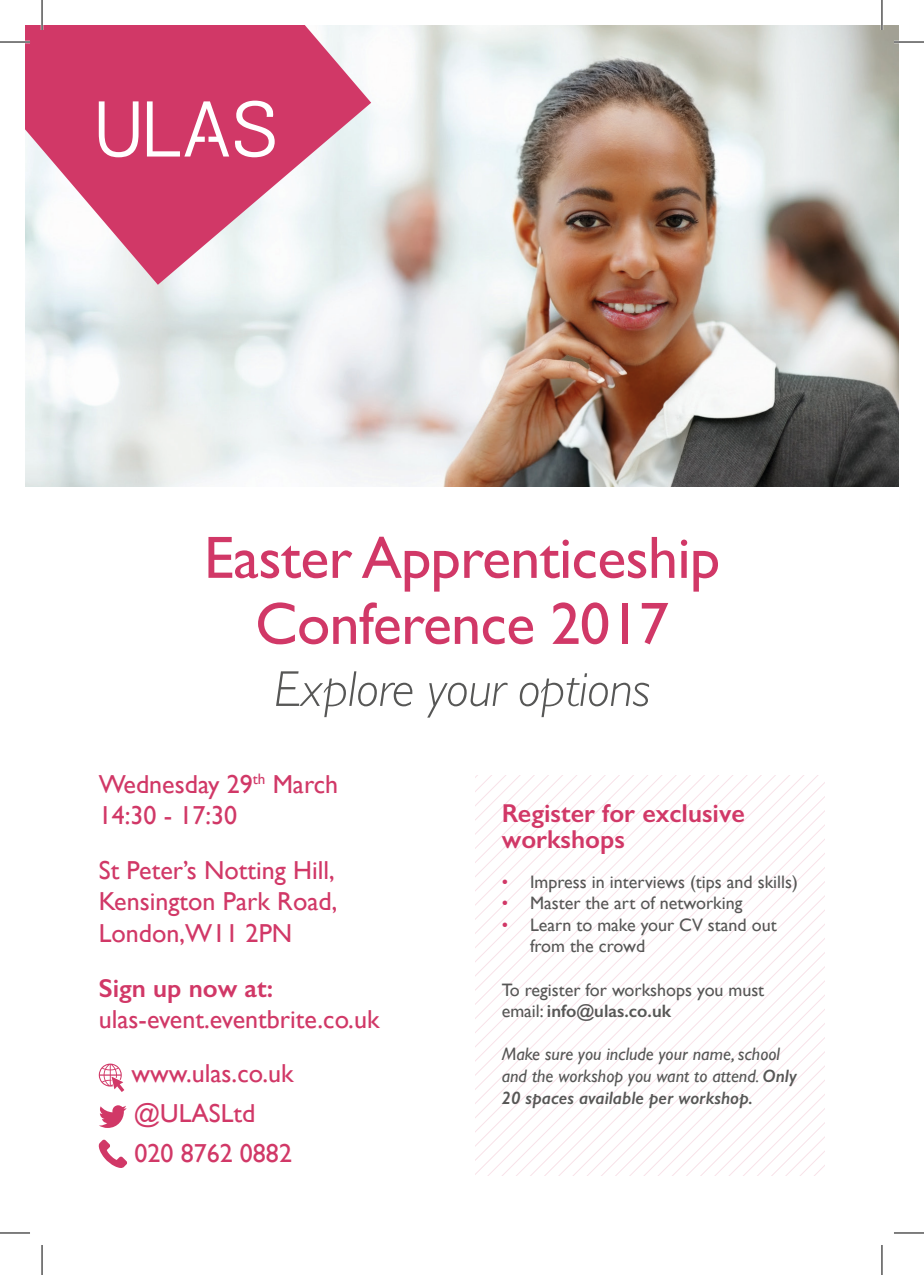
<style>
.page{position:relative;width:924px;height:1275px;background:#fff}
.page>*{position:absolute;margin:0;border:0;box-sizing:border-box;transform-origin:0 0}
.t1{font:60px "Gill Sans";letter-spacing:-.01em;color:#d13867}
.t2{font:italic 300 50.8px "Gill Sans";letter-spacing:-.01em;color:#575756}
.t3{font:26px "Gill Sans";color:#d13867}
.t4{font:600 26px/26px "Gill Sans";color:#d13867}
.t5{font:18px/21.6px "Gill Sans";color:#575756}
.t6{font:italic 18px/21.6px "Gill Sans";color:#575756}
.s1{color:#d13867}
.s2{font-weight:600}
</style>
<div class="page">
<svg style="left:483px;top:775px;width:14px;height:400px"></svg>
<svg style="left:497px;top:775px;width:14px;height:400px"></svg>
<svg style="left:511px;top:775px;width:14px;height:400px"></svg>
<svg style="left:525px;top:775px;width:14px;height:400px"></svg>
<svg style="left:539px;top:775px;width:15px;height:400px"></svg>
<svg style="left:554px;top:775px;width:14px;height:400px"></svg>
<svg style="left:568px;top:775px;width:14px;height:400px"></svg>
<svg style="left:582px;top:775px;width:14px;height:400px"></svg>
<svg style="left:596px;top:775px;width:14px;height:400px"></svg>
<svg style="left:610px;top:775px;width:15px;height:400px"></svg>
<svg style="left:625px;top:775px;width:14px;height:400px"></svg>
<svg style="left:639px;top:775px;width:14px;height:400px"></svg>
<svg style="left:653px;top:775px;width:14px;height:400px"></svg>
<svg style="left:667px;top:775px;width:14px;height:400px"></svg>
<svg style="left:681px;top:775px;width:14px;height:400px"></svg>
<svg style="left:695px;top:775px;width:15px;height:400px"></svg>
<svg style="left:710px;top:775px;width:113px;height:400px"></svg>
<img style="left:25px;top:25px;width:873px;height:461px">
<svg style="left:25px;top:25px;width:346px;height:260px;fill:#d13867"></svg>
<svg style="left:99px;top:101px;width:39px;height:56px"></svg>
<svg style="left:147px;top:101px;width:127px;height:56px"></svg>
<svg style="left:99px;top:1063px;width:25px;height:29px"></svg>
<svg style="left:99px;top:1105px;width:28px;height:23px"></svg>
<svg style="left:99px;top:1139px;width:28px;height:29px"></svg>
<hr style="left:0;top:41px;width:30px;height:2px;background:#fff">
<hr style="left:893px;top:41px;width:30px;height:2px;background:#fff">
<hr style="left:41px;top:0;width:2px;height:30px;background:#fff">
<hr style="left:880px;top:0;width:2px;height:30px;background:#fff">
<hr style="left:0;top:42px;width:30px;height:1px;background:#000">
<hr style="left:893px;top:42px;width:30px;height:1px;background:#000">
<hr style="left:0;top:1232px;width:30px;height:1px;background:#000">
<hr style="left:893px;top:1232px;width:30px;height:1px;background:#000">
<hr style="left:42px;top:0;width:1px;height:30px;background:#000">
<hr style="left:42px;top:1245px;width:1px;height:30px;background:#000">
<hr style="left:881px;top:0;width:1px;height:30px;background:#000">
<hr style="left:881px;top:1245px;width:1px;height:30px;background:#000">
<p class="t1" style="left:204px;top:522px;width:517px">Easter Apprenticeship</p>
<p class="t1" style="left:255px;top:588px;width:415px">Conference 2017</p>
<p class="t2" style="left:274px;top:660px;width:378px">Explore your options</p>
<p class="t3" style="left:99px;top:768px;width:241px">Wednesday 29<sup>th</sup> March</p>
<p class="t3" style="left:99px;top:800px;width:140px">14:30 - 17:30</p>
<p class="t3" style="left:99px;top:855px;width:237px">St Peter’s Notting Hill,</p>
<p class="t3" style="left:99px;top:886px;width:240px">Kensington Park Road,</p>
<p class="t3" style="left:99px;top:917px;width:195px">London,W11 2PN</p>
<p class="t4" style="left:99px;top:974px;width:176px">Sign up now at:</p>
<p class="t3" style="left:99px;top:1004px;width:282px">ulas-event.eventbrite.co.uk</p>
<p class="t3" style="left:131px;top:1058px;width:163px">www.ulas.co.uk</p>
<p class="t3" style="left:134px;top:1098px;width:123px">@ULASLtd</p>
<p class="t3" style="left:134px;top:1138px;width:159px">020 8762 0882</p>
<p class="t4" style="left:501px;top:800px;width:244px">Register for exclusive workshops</p>
<p class="t5" style="left:501px;top:870px;width:297px"><span class="s1">•</span> Impress in interviews (tips and skills)</p>
<p class="t5" style="left:501px;top:892px;width:242px"><span class="s1">•</span> Master the art of networking</p>
<p class="t5" style="left:530px;top:913px;width:248px;text-indent:-28px"><span class="s1">•</span> Learn to make your CV stand out from the crowd</p>
<p class="t5" style="left:501px;top:978px;width:264px">To register for workshops you must email: <span class="s2">info@ulas.co.uk</span></p>
<p class="t6" style="left:501px;top:1043px;width:296px">Make sure you include your name, school and the workshop you want to attend. <span class="s2">Only<br>20 spaces available per workshop.</span></p>
</div>
